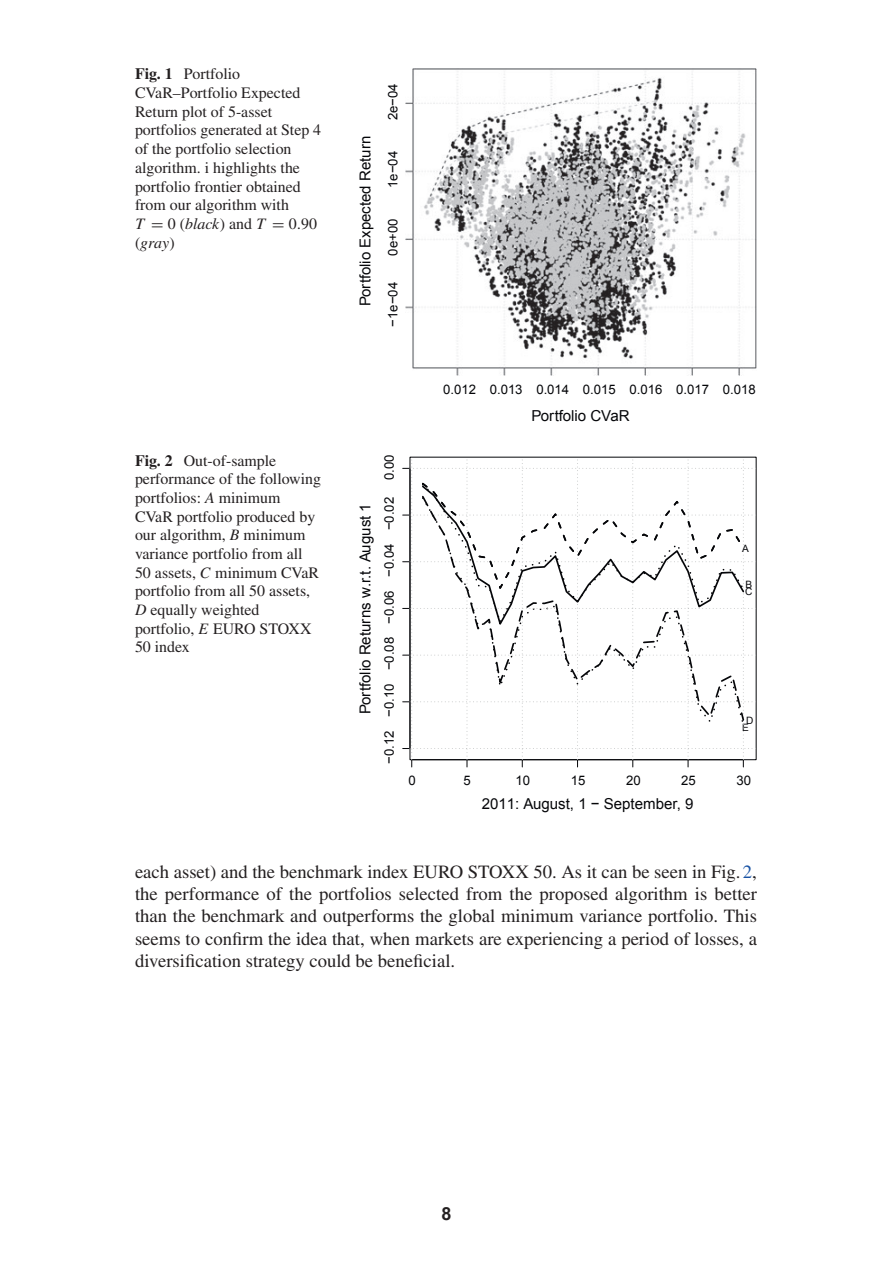
<style>
.page{position:relative;width:893px;height:1263px;background:#fff}
.page>*{position:absolute;margin:0;border:0;box-sizing:border-box;transform-origin:0 0}
.t1{font:18.75px/22.4px "Cddgbf Frqchx Gkxdhq Ggnbdt Times";color:#231f20;text-align:justify}
.t2{font:700 18px "Arial";color:#231f20}
.t3{font:15.9px/18.8px "Cddgbf Frqchx Gkxdhq Ggnbdt Times";color:#231f20}
.t4{font:italic 15.9px "Wbqcnq Tjxrlq Rpbxfv Hyhhgd Times";color:#231f20}
.t5{font:15.15px "Mmrrgy Kqqntf Tplncg Gvhkft Arial MT2";color:#050609}
.t6{font:15px "Mmrrgy Kqqntf Tplncg Gvhkft Arial MT2";color:#050609}
.t7{font:13.2px "Mmrrgy Kqqntf Tplncg Gvhkft Arial MT2";color:#050609}
.t8{font:10.05px/7.2px "Mmrrgy Kqqntf Tplncg Gvhkft Arial MT2";color:#050609}
.s1{font-family:"Gsjlms Jbjfsx Gvqwdl Wfdfbk Times";font-weight:700}
.s2{font-family:"Wbqcnq Tjxrlq Rpbxfv Hyhhgd Times";font-style:italic}
.s3{font-family:"Mvyymm Wyspxs Wtqrlf Jyslsn MTSYN"}
.s4{font-family:"Hjmklg Xylkny Ydpmyk Vsjgjx MTMI"}
.s5{font-family:"Cddgbf Frqchx Gkxdhq Ggnbdt Times";font-style:normal}
.s6{font-family:"Rcndcc Bmmstr Cxqwwm Fvglnr Arial"}
.s7{color:#1953a4}
</style>
<div class="page">
<img style="left:405px;top:69px;width:351px;height:307px">
<svg style="left:403px;top:457px;width:353px;height:310px"></svg>
<p class="t3" style="left:135px;top:65px;width:187px"><span class="s1">Fig. 1</span> Portfolio<br>CVaR–Portfolio Expected<br>Return plot of 5-asset portfolios generated at Step 4 of the portfolio selection algorithm. i highlights the portfolio frontier obtained from our algorithm with<br><span class="s2">T</span> <span class="s3">=</span> 0 (<span class="s2">black</span>) and <span class="s2">T</span> <span class="s3">=</span> 0<span class="s4">.</span>90</p>
<p class="t4" style="left:135px;top:234px;width:41px"><span class="s5">(</span>gray<span class="s5">)</span></p>
<p class="t3" style="left:135px;top:451px;width:188px"><span class="s1">Fig. 2</span> Out-of-sample performance of the following portfolios: <span class="s2">A</span> minimum<br>CVaR portfolio produced by our algorithm, <span class="s2">B</span> minimum variance portfolio from all<br>50 assets, <span class="s2">C</span> minimum CVaR portfolio from all 50 assets,<br><span class="s2">D</span> equally weighted portfolio, <span class="s2">E</span> EURO STOXX<br>50 index</p>
<p class="t6" style="left:355px;top:306px;width:172px;rotate:-90deg">Portfolio Expected Return</p>
<p class="t7" style="left:384px;top:120px;width:38px;rotate:-90deg">2e<span class="s6">−</span>04</p>
<p class="t7" style="left:384px;top:188px;width:38px;rotate:-90deg">1e<span class="s6">−</span>04</p>
<p class="t7" style="left:384px;top:256px;width:38px;rotate:-90deg">0e+00</p>
<p class="t7" style="left:384px;top:327px;width:46px;rotate:-90deg"><span class="s6">−</span>1e<span class="s6">−</span>04</p>
<p class="t6" style="left:355px;top:714px;width:212px;rotate:-90deg">Portfolio Returns w.r.t. August 1</p>
<p class="t7" style="left:380px;top:480px;width:27px;rotate:-90deg">0.00</p>
<p class="t7" style="left:380px;top:764px;width:268px;rotate:-90deg"><span class="s6">−</span>0.12 <span class="s6">−</span>0.10 <span class="s6">−</span>0.08 <span class="s6">−</span>0.06 <span class="s6">−</span>0.04 <span class="s6">−</span>0.02</p>
<p class="t7" style="left:443px;top:380px;width:314px">0.012 0.013 0.014 0.015 0.016 0.017 0.018</p>
<p class="t5" style="left:531px;top:406px;width:100px">Portfolio CVaR</p>
<p class="t8" style="left:742px;top:545px;width:8px">A</p>
<p class="t8" style="left:745px;top:581px;width:9px">B<br>C</p>
<p class="t8" style="left:746px;top:716px;width:9px">D</p>
<p class="t8" style="left:742px;top:724px;width:8px">E</p>
<p class="t7" style="left:408px;top:771px;width:9px">0</p>
<p class="t7" style="left:464px;top:771px;width:9px">5</p>
<p class="t7" style="left:515px;top:771px;width:16px">10</p>
<p class="t7" style="left:571px;top:771px;width:16px">15</p>
<p class="t7" style="left:626px;top:771px;width:16px">20</p>
<p class="t7" style="left:681px;top:771px;width:16px">25</p>
<p class="t7" style="left:736px;top:771px;width:16px">30</p>
<p class="t6" style="left:482px;top:794px;width:213px">2011: August, 1 <span class="s6">−</span> September, 9</p>
<p class="t1" style="left:135px;top:860px;width:624px">each asset) and the benchmark index EURO STOXX 50. As it can be seen in Fig.<span class="s7">2</span>, the performance of the portfolios selected from the proposed algorithm is better than the benchmark and outperforms the global minimum variance portfolio. This seems to confirm the idea that, when markets are experiencing a period of losses, a diversification strategy could be beneficial.</p>
<p class="t2" style="left:441px;top:1202px;width:12px">8</p>
</div>
